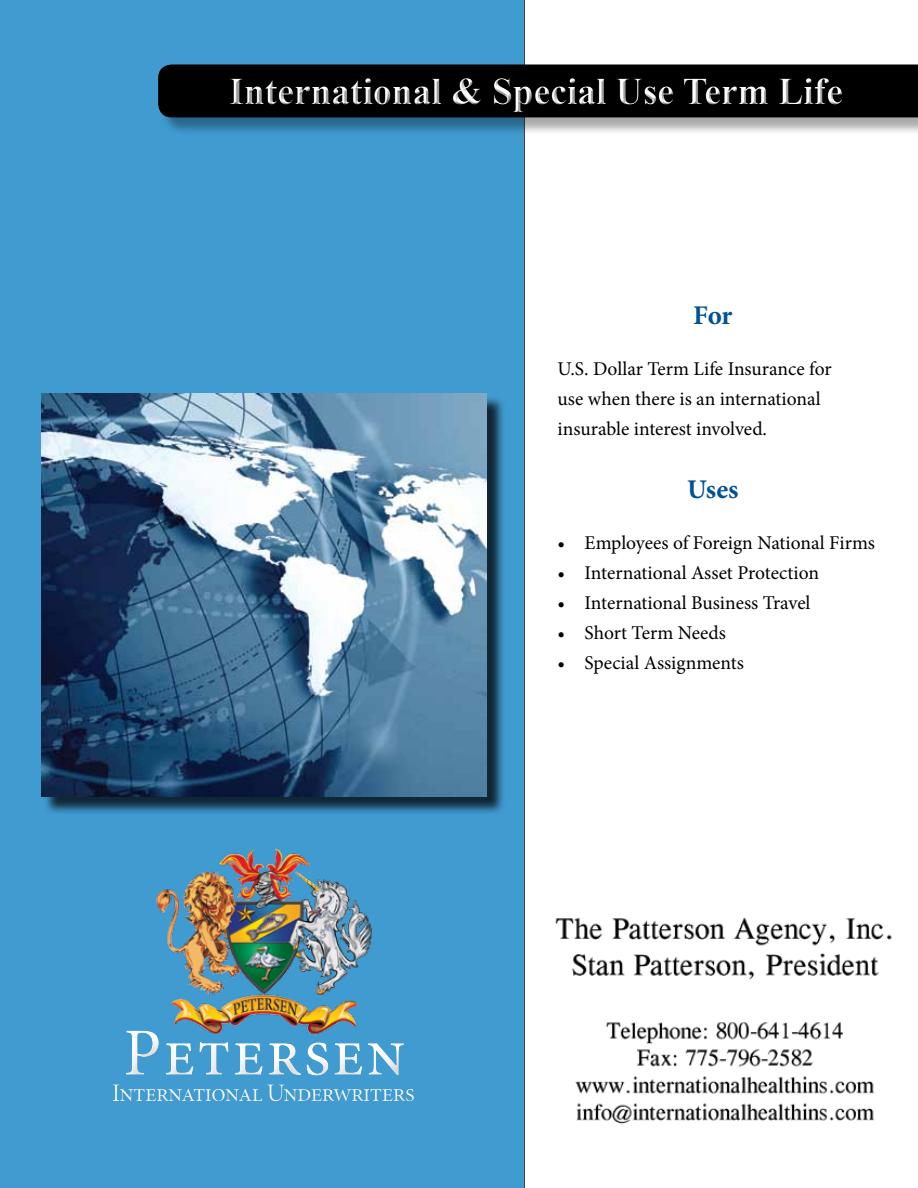
<style>
.page{position:relative;width:918px;height:1188px;background:#fff}
.page>*{position:absolute;margin:0;border:0;box-sizing:border-box;transform-origin:0 0}
.t1{font:67.65px "Minion Pro";letter-spacing:.02em;color:#fff}
.t2{font:700 37.5px "Times New Roman";color:#fff}
.t3{font:700 27px "Minion Pro";letter-spacing:-.01em;color:#005195}
.t4{font:25.5px "Minion Pro";letter-spacing:-.045em;color:#fff}
.t5{font:19.5px/30px "Minion Pro";letter-spacing:-.005em;color:#000}
</style>
<div class="page">
<div style="left:0;top:0;width:525px;height:1188px;background:#409bd1"></div>
<div style="left:160px;top:67px;width:758px;height:69px;background:#000;opacity:.34"></div>
<svg style="left:158px;top:64px;width:760px;height:53px;background:#070a0c"></svg>
<div style="left:218px;top:67px;width:636px;height:50px;background:#000"></div>
<div style="left:218px;top:72px;width:636px;height:47px;background:#000"></div>
<div style="left:43px;top:396px;width:463px;height:419px;background:#000;opacity:.75"></div>
<img style="left:41px;top:394px;width:446px;height:403px">
<img style="left:156px;top:848px;width:216px;height:159px">
<div style="left:92px;top:1007px;width:335px;height:101px;background:#fff;opacity:.75"></div>
<div style="left:99px;top:1026px;width:336px;height:84px;background:#000;opacity:.75"></div>
<img style="left:555px;top:917px;width:337px;height:207px">
<h2 class="t2" style="left:230px;top:65px;width:615px">International &amp; Special Use Term Life</h2>
<h3 class="t3" style="left:693px;top:296px;width:41px">For</h3>
<p class="t5" style="left:558px;top:354px;width:276px">U.S. Dollar Term Life Insurance for use when there is an international insurable interest involved.</p>
<h1 class="t1" style="left:123px;top:1008px;width:284px">Petersen</h1>
<h3 class="t4" style="left:112px;top:1075px;width:305px">International Underwriters</h3>
<h3 class="t3" style="left:687px;top:470px;width:53px">Uses</h3>
<p class="t5" style="left:558px;top:528px;width:319px">• Employees of Foreign National Firms</p>
<p class="t5" style="left:558px;top:558px;width:263px">• International Asset Protection</p>
<p class="t5" style="left:558px;top:588px;width:254px">• International Business Travel</p>
<p class="t5" style="left:558px;top:618px;width:170px">• Short Term Needs</p>
<p class="t5" style="left:558px;top:648px;width:188px">• Special Assignments</p>
</div>
